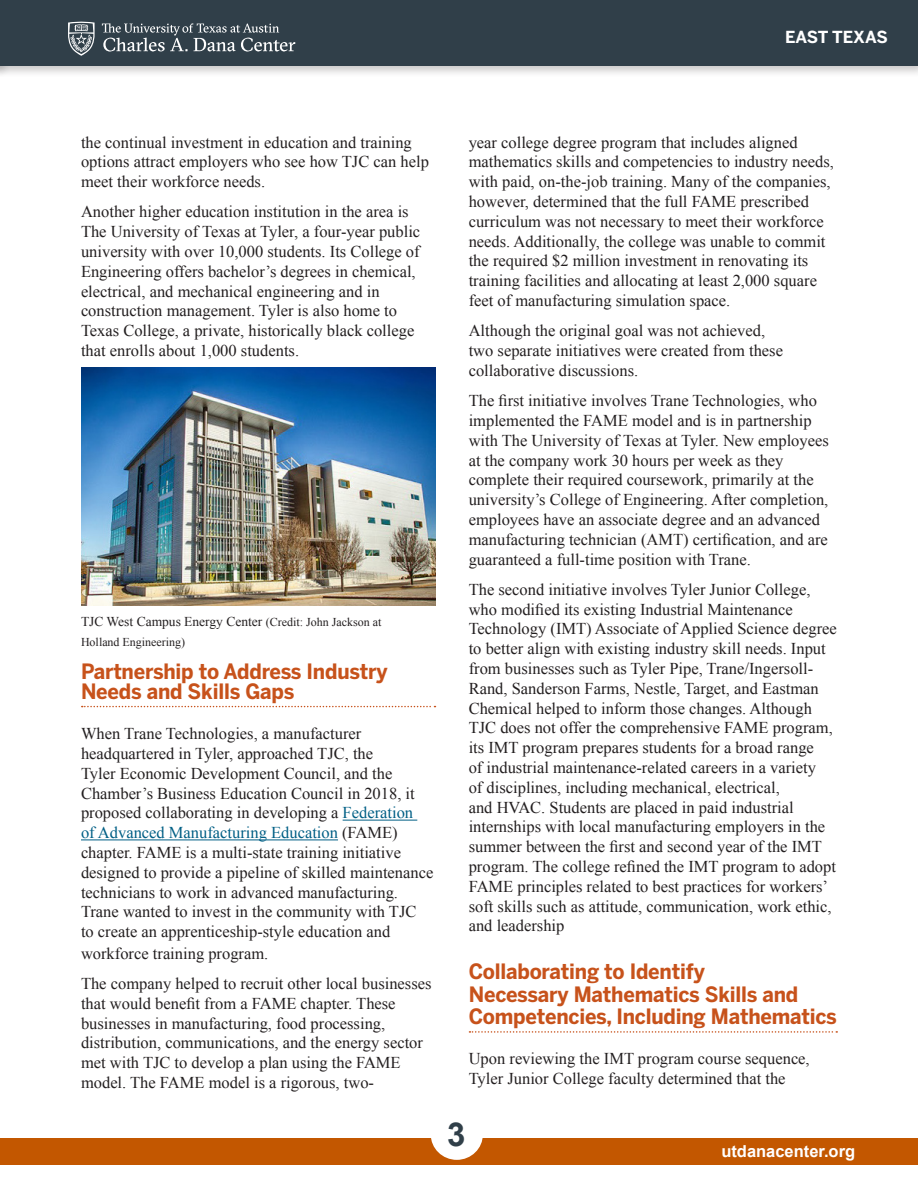
<style>
.page{position:relative;width:918px;height:1188px;background:#fff}
.page>*{position:absolute;margin:0;border:0;box-sizing:border-box;transform-origin:0 0}
.t1{font:700 33px "Arial";color:#303f49}
.Header_1{font:700 21px/22.5px "Benton Sans";letter-spacing:-.01em;color:#c7521b;scale:.95 1}
.Body_Text{font:16.5px/19.8px "Times New Roman";color:#231f20}
.t2{font:700 16.5px "Arial";color:#fff}
.t3{font:700 16.5px "Benton Sans";color:#fff}
.Copyright_informatio{font:13.5px "Times New Roman";color:#231f20}
.Copyright_informatio-2{font:12px "Times New Roman";color:#231f20}
.s1{font-size:12px}
.s2{color:#005f85}
</style>
<div class="page">
<div style="left:0;top:0;width:918px;height:79px;background:#231f20;opacity:.25"></div>
<div style="left:0;top:0;width:918px;height:66px;background:#303f49"></div>
<div style="left:0;top:1138px;width:918px;height:27px;background:#c35700"></div>
<div style="left:431px;top:1109px;width:52px;height:51px;background:#fff;border-radius:50%"></div>
<svg style="left:469px;top:1031px;width:368px;height:2px"></svg>
<svg style="left:82px;top:706px;width:353px;height:1px"></svg>
<hr style="left:343px;top:820px;width:74px;height:1px;background:#005f85">
<hr style="left:81px;top:840px;width:257px;height:1px;background:#005f85">
<img style="left:81px;top:368px;width:354px;height:237px">
<svg style="left:68px;top:22px;width:27px;height:34px"></svg>
<svg style="left:102px;top:23px;width:193px;height:29px"></svg>
<p class="t3" style="left:785px;top:27px;width:104px">EAST TEXAS</p>
<p class="Body_Text" style="left:81px;top:132px;width:349px">the continual investment in education and training options attract employers who see how TJC can help meet their workforce needs.</p>
<p class="Body_Text" style="left:81px;top:202px;width:341px">Another higher education institution in the area is The University of Texas at Tyler, a four-year public university with over 10,000 students. Its College of Engineering offers bachelor’s degrees in chemical, electrical, and mechanical engineering and in construction management. Tyler is also home to Texas College, a private, historically black college that enrolls about 1,000 students.</p>
<p class="Copyright_informatio" style="left:81px;top:612px;width:302px">TJC West Campus Energy Center <span class="s1">(Credit: John Jackson at</span></p>
<p class="Copyright_informatio-2" style="left:81px;top:633px;width:106px">Holland Engineering)</p>
<p class="Header_1" style="left:81px;top:661px;width:324px;line-height:19.8px">Partnership to Address Industry<br>Needs and Skills Gaps</p>
<p class="Body_Text" style="left:81px;top:723px;width:354px">When Trane Technologies, a manufacturer headquartered in Tyler, approached TJC, the<br>Tyler Economic Development Council, and the Chamber’s Business Education Council in 2018, it proposed collaborating in developing a <span class="s2">Federation<br>of Advanced Manufacturing Education</span> (FAME) chapter. FAME is a multi-state training initiative designed to provide a pipeline of skilled maintenance technicians to work in advanced manufacturing.<br>Trane wanted to invest in the community with TJC to create an apprenticeship-style education and</p>
<p class="Body_Text" style="left:81px;top:943px;width:189px">workforce training program.</p>
<p class="Body_Text" style="left:81px;top:973px;width:352px">The company helped to recruit other local businesses that would benefit from a FAME chapter. These businesses in manufacturing, food processing, distribution, communications, and the energy sector met with TJC to develop a plan using the FAME model. The FAME model is a rigorous, two-</p>
<p class="Body_Text" style="left:469px;top:132px;width:367px">year college degree program that includes aligned mathematics skills and competencies to industry needs, with paid, on-the-job training. Many of the companies, however, determined that the full FAME prescribed curriculum was not necessary to meet their workforce needs. Additionally, the college was unable to commit the required $2 million investment in renovating its training facilities and allocating at least 2,000 square feet of manufacturing simulation space.</p>
<p class="Body_Text" style="left:469px;top:321px;width:316px">Although the original goal was not achieved, two separate initiatives were created from these collaborative discussions.</p>
<p class="Body_Text" style="left:469px;top:390px;width:362px">The first initiative involves Trane Technologies, who implemented the FAME model and is in partnership with The University of Texas at Tyler. New employees at the company work 30 hours per week as they complete their required coursework, primarily at the university’s College of Engineering. After completion, employees have an associate degree and an advanced manufacturing technician (AMT) certification, and are guaranteed a full-time position with Trane.</p>
<p class="Body_Text" style="left:469px;top:579px;width:370px">The second initiative involves Tyler Junior College, who modified its existing Industrial Maintenance Technology (IMT) Associate of Applied Science degree to better align with existing industry skill needs. Input from businesses such as Tyler Pipe, Trane/Ingersoll-Rand, Sanderson Farms, Nestle, Target, and Eastman Chemical helped to inform those changes. Although TJC does not offer the comprehensive FAME program, its IMT program prepares students for a broad range<br>of industrial maintenance-related careers in a variety<br>of disciplines, including mechanical, electrical,<br>and HVAC. Students are placed in paid industrial internships with local manufacturing employers in the summer between the first and second year of the IMT program. The college refined the IMT program to adopt FAME principles related to best practices for workers’ soft skills such as attitude, communication, work ethic, and leadership</p>
<p class="Header_1" style="left:469px;top:960px;width:389px">Collaborating to Identify<br>Necessary Mathematics Skills and<br>Competencies, Including Mathematics</p>
<p class="Body_Text" style="left:469px;top:1049px;width:343px">Upon reviewing the IMT program course sequence,<br>Tyler Junior College faculty determined that the</p>
<h1 class="t1" style="left:447px;top:1112px;width:20px">3</h1>
<p class="t2" style="left:721px;top:1141px;width:135px">utdanacenter.org</p>
</div>
